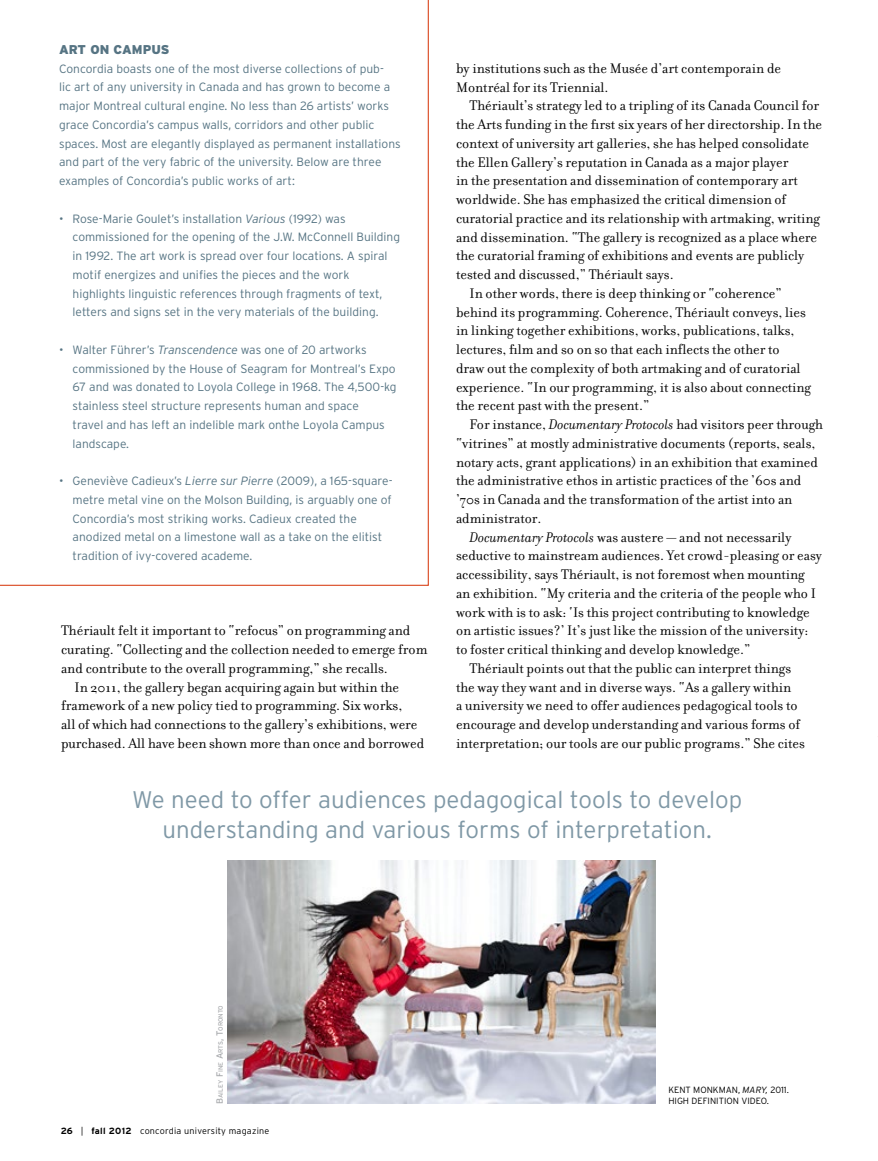
<style>
.page{position:relative;width:878px;height:1161px;background:#fff}
.page>*{position:absolute;margin:0;border:0;box-sizing:border-box;transform-origin:0 0}
.t1{font:300 24px/30px "Interstate";letter-spacing:.005em;color:#7f98a6;text-align:center}
.t2{font:15px/18.8px "Filosofia";color:#000}
.t3{font:900 12.75px "Interstate";color:#567483}
.t4{font:300 12px/18.8px "Interstate";color:#567483}
.t5{font:300 9px "Interstate";letter-spacing:.025em;color:#000}
.t6{font:300 9px/10.8px "Interstate";color:#000}
.t7{font:6.3px "Interstate";letter-spacing:.005em;color:#a7a9ac}
.s1{font-style:italic}
.s2{font-size:9px}
.s3{font-weight:700}
</style>
<div class="page">
<svg style="left:0;top:0;width:429px;height:586px"></svg>
<img style="left:227px;top:861px;width:429px;height:243px">
<p class="t3" style="left:59px;top:42px;width:112px">ART ON CAMPUS</p>
<p class="t4" style="left:59px;top:59px;width:343px">Concordia boasts one of the most diverse collections of pub-<br>lic art of any university in Canada and has grown to become a major Montreal cultural engine. No less than 26 artists’ works grace Concordia’s campus walls, corridors and other public spaces. Most are elegantly displayed as permanent installations and part of the very fabric of the university. Below are three examples of Concordia’s public works of art:</p>
<p class="t4" style="left:73px;top:209px;width:329px;text-indent:-14px">• Rose-Marie Goulet’s installation <span class="s1">Various</span> (1992) was commissioned for the opening of the J.W. McConnell Building in 1992. The art work is spread over four locations. A spiral motif energizes and unifies the pieces and the work highlights linguistic references through fragments of text, letters and signs set in the very materials of the building.</p>
<p class="t4" style="left:73px;top:340px;width:325px;text-indent:-14px">• Walter Führer’s <span class="s1">Transcendence</span> was one of 20 artworks commissioned by the House of Seagram for Montreal’s Expo 67 and was donated to Loyola College in 1968. The 4,500-kg stainless steel structure represents human and space<br>travel and has left an indelible mark onthe Loyola Campus landscape.</p>
<p class="t4" style="left:73px;top:471px;width:321px;text-indent:-14px">• Geneviève Cadieux’s <span class="s1">Lierre sur Pierre</span> (2009), a 165-square&shy;metre metal vine on the Molson Building, is arguably one of Concordia’s most striking works. Cadieux created the anodized metal on a limestone wall as a take on the elitist tradition of ivy-covered academe.</p>
<p class="t2" style="left:456px;top:59px;width:326px">by institutions such as the Musée d’art contemporain de<br>Montréal for its Triennial.</p>
<p class="t2" style="left:469px;top:96px;width:351px">Thériault’s strategy led to a tripling of its Canada Council for</p>
<p class="t2" style="left:456px;top:115px;width:367px">the Arts funding in the first six years of her directorship. In the</p>
<p class="t2" style="left:456px;top:134px;width:354px">context of university art galleries, she has helped consolidate</p>
<p class="t2" style="left:456px;top:153px;width:334px">the Ellen Gallery’s reputation in Canada as a major player</p>
<p class="t2" style="left:456px;top:171px;width:343px">in the presentation and dissemination of contemporary art</p>
<p class="t2" style="left:456px;top:190px;width:331px">worldwide. She has emphasized the critical dimension of</p>
<p class="t2" style="left:456px;top:209px;width:365px">curatorial practice and its relationship with artmaking, writing</p>
<p class="t2" style="left:456px;top:228px;width:362px">and dissemination. “The gallery is recognized as a place where</p>
<p class="t2" style="left:456px;top:246px;width:350px">the curatorial framing of exhibitions and events are publicly</p>
<p class="t2" style="left:456px;top:265px;width:219px">tested and discussed,” Thériault says.</p>
<p class="t2" style="left:469px;top:284px;width:313px">In other words, there is deep thinking or “coherence”</p>
<p class="t2" style="left:456px;top:303px;width:351px">behind its programming. Coherence, Thériault conveys, lies</p>
<p class="t2" style="left:456px;top:321px;width:340px">in linking together exhibitions, works, publications, talks,</p>
<p class="t2" style="left:456px;top:340px;width:325px">lectures, film and so on so that each inflects the other to</p>
<p class="t2" style="left:456px;top:359px;width:346px">draw out the complexity of both artmaking and of curatorial</p>
<p class="t2" style="left:456px;top:378px;width:356px">experience. “In our programming, it is also about connecting</p>
<p class="t2" style="left:456px;top:396px;width:195px">the recent past with the present.”</p>
<p class="t2" style="left:469px;top:415px;width:355px">For instance, <span class="s1">Documentary Protocols</span> had visitors peer through</p>
<p class="t2" style="left:456px;top:434px;width:361px">“vitrines” at mostly administrative documents (reports, seals,</p>
<p class="t2" style="left:456px;top:453px;width:363px">notary acts, grant applications) in an exhibition that examined</p>
<p class="t2" style="left:456px;top:471px;width:347px">the administrative ethos in artistic practices of the ’60s and</p>
<p class="t2" style="left:456px;top:490px;width:338px">’70s in Canada and the transformation of the artist into an</p>
<p class="t2" style="left:456px;top:509px;width:87px">administrator.</p>
<p class="t2" style="left:469px;top:528px;width:323px"><span class="s1">Documentary Protocols</span> was austere — and not necessarily</p>
<p class="t2" style="left:456px;top:546px;width:367px">seductive to mainstream audiences. Yet crowd-pleasing or easy</p>
<p class="t2" style="left:456px;top:565px;width:350px">accessibility, says Thériault, is not foremost when mounting</p>
<p class="t2" style="left:456px;top:584px;width:361px">an exhibition. “My criteria and the criteria of the people who I</p>
<p class="t2" style="left:456px;top:603px;width:355px">work with is to ask: ‘Is this project contributing to knowledge</p>
<p class="t2" style="left:456px;top:621px;width:354px">on artistic issues?’ It’s just like the mission of the university:</p>
<p class="t2" style="left:456px;top:640px;width:296px">to foster critical thinking and develop knowledge.”</p>
<p class="t2" style="left:469px;top:659px;width:323px">Thériault points out that the public can interpret things</p>
<p class="t2" style="left:456px;top:678px;width:336px">the way they want and in diverse ways. “As a gallery within</p>
<p class="t2" style="left:456px;top:696px;width:343px">a university we need to offer audiences pedagogical tools to</p>
<p class="t2" style="left:456px;top:715px;width:345px">encourage and develop understanding and various forms of</p>
<p class="t2" style="left:456px;top:734px;width:350px">interpretation; our tools are our public programs.” She cites</p>
<h1 class="t1" style="left:132px;top:784px;width:611px">We need to offer audiences pedagogical tools to develop understanding and various forms of interpretation.</h1>
<p class="t2" style="left:61px;top:621px;width:351px">Thériault felt it important to “refocus” on programming and</p>
<p class="t2" style="left:61px;top:640px;width:368px">curating. “Collecting and the collection needed to emerge from</p>
<p class="t2" style="left:61px;top:659px;width:328px">and contribute to the overall programming,” she recalls.</p>
<p class="t2" style="left:75px;top:678px;width:326px">In 2011, the gallery began acquiring again but within the</p>
<p class="t2" style="left:61px;top:696px;width:343px">framework of a new policy tied to programming. Six works,</p>
<p class="t2" style="left:61px;top:715px;width:358px">all of which had connections to the gallery’s exhibitions, were</p>
<p class="t2" style="left:61px;top:734px;width:365px">purchased. All have been shown more than once and borrowed</p>
<p class="t7" style="left:217px;top:1104px;width:101px;rotate:-90deg"><span class="s2">B</span>ailey <span class="s2">F</span>ine <span class="s2">A</span>rts<span class="s2">, T</span>oronto</p>
<p class="t5" style="left:61px;top:1126px;width:210px"><span class="s3">26</span> | <span class="s3">fall 2012</span> concordia university magazine</p>
<p class="t6" style="left:668px;top:1085px;width:122px">Kent Monkman, <span class="s1">Mary,</span> 2011.<br>High</p>
<p class="t5" style="left:691px;top:1096px;width:6px">defi</p>
<p class="t5" style="left:710px;top:1096px;width:37px">nition vide</p>
<p class="t5" style="left:760px;top:1096px;width:10px">o.</p>
</div>
